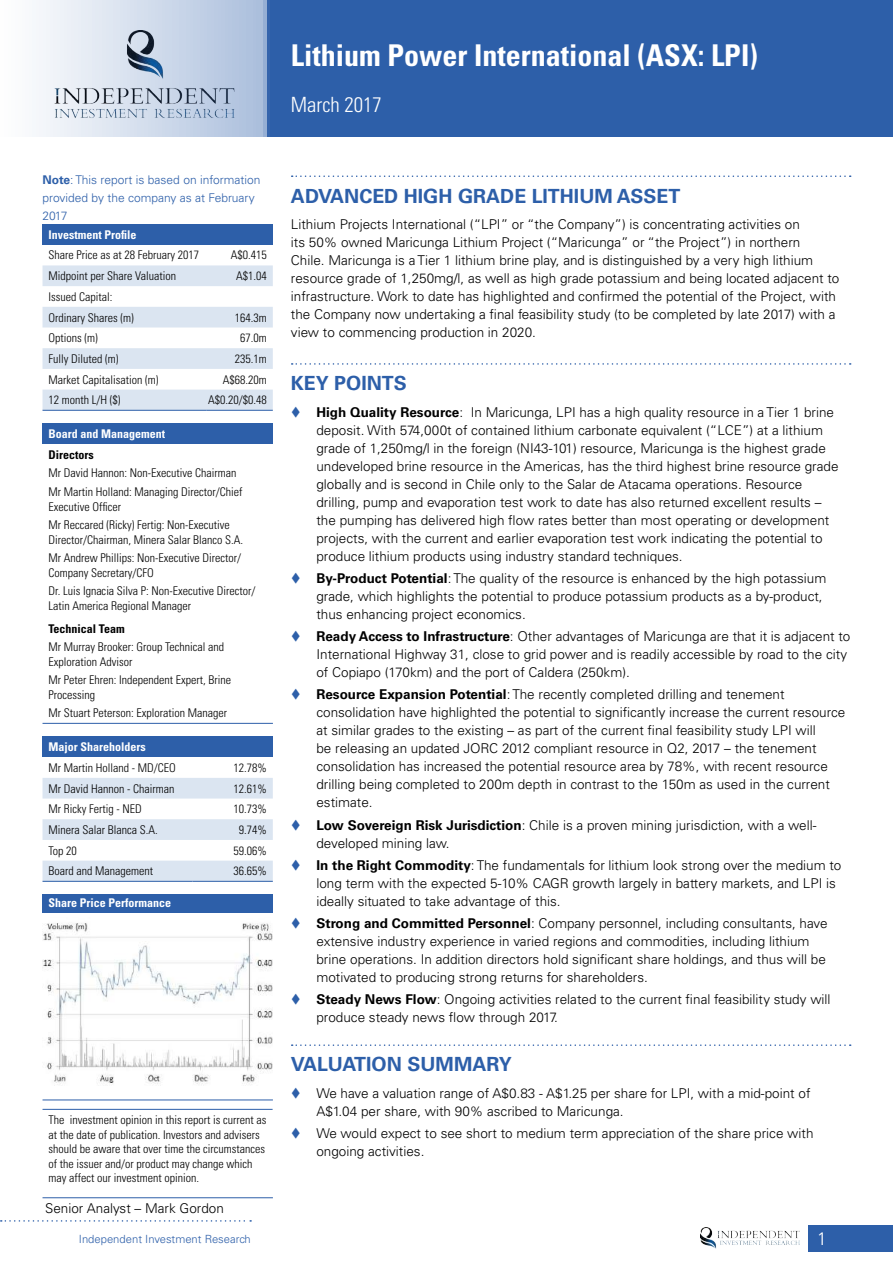
<style>
.page{position:relative;width:893px;height:1263px;background:#fff}
.page>*{position:absolute;margin:0;border:0;box-sizing:border-box;transform-origin:0 0}
.t1{font:700 condensed 30px "Univers LT Std";color:#fff}
.t2{font:300 condensed 21px "Univers LT Std";color:#fff}
.t3{font:700 19.5px "Univers LT Std";color:#2d5fa9}
.t4{font:300 18px "Frutiger LT Std";color:#fff}
.t5{font:300 13.5px/18px "Univers LT Std";color:#000}
.t6{font:300 condensed 12px/14.4px "Univers LT Std";color:#000}
.t7{font:700 condensed 12px "Univers LT Std";color:#fff}
.t8{font:300 12px/18px "Univers LT Std";color:#2d5fa9}
.t9{font:700 condensed 12px "Univers LT Std";color:#000}
.t10{font:300 11.25px "Univers LT Std";color:#2d5fa9}
.s1{font-weight:700}
</style>
<div class="page">
<div style="left:808px;top:1225px;width:85px;height:26px;background:#2d5fa9"></div>
<svg style="left:39px;top:0;width:854px;height:136px;background:#557db8"></svg>
<img style="left:700px;top:1227px;width:99px;height:21px">
<svg style="left:1px;top:1220px;width:250px;height:2px"></svg>
<div style="left:43px;top:224px;width:230px;height:21px;background:#2d5fa9"></div>
<svg style="left:43px;top:265px;width:230px;height:145px"></svg>
<hr style="left:43px;top:410px;width:163px;height:1px;background:#2d5fa9">
<hr style="left:206px;top:410px;width:67px;height:1px;background:#2d5fa9">
<div style="left:43px;top:423px;width:230px;height:21px;background:#2d5fa9"></div>
<hr style="left:43px;top:723px;width:230px;height:1px;background:#2d5fa9">
<div style="left:43px;top:736px;width:230px;height:21px;background:#2d5fa9"></div>
<svg style="left:43px;top:778px;width:230px;height:103px"></svg>
<hr style="left:43px;top:881px;width:149px;height:1px;background:#2d5fa9">
<hr style="left:192px;top:881px;width:81px;height:1px;background:#2d5fa9">
<div style="left:43px;top:894px;width:230px;height:19px;background:#2d5fa9"></div>
<hr style="left:43px;top:1109px;width:230px;height:1px;background:#2d5fa9">
<img style="left:43px;top:923px;width:230px;height:163px">
<svg style="left:292px;top:175px;width:559px;height:2px"></svg>
<svg style="left:292px;top:363px;width:559px;height:2px"></svg>
<svg style="left:292px;top:1044px;width:559px;height:2px"></svg>
<hr style="left:43px;top:1099px;width:230px;height:1px;background:#2d5fa9">
<hr style="left:43px;top:1197px;width:230px;height:1px;background:#2d5fa9">
<h1 class="t1" style="left:291px;top:37px;width:468px">Lithium Power International (ASX: LPI)</h1>
<h2 class="t2" style="left:291px;top:92px;width:92px">March 2017</h2>
<p class="t8" style="left:43px;top:171px;width:219px"><span class="s1">Note</span>: This report is based on information provided by the company as at February<br>2017</p>
<p class="t7" style="left:49px;top:227px;width:89px">Investment Profile</p>
<p class="t6" style="left:49px;top:248px;width:152px">Share Price as at 28 February 2017</p>
<p class="t6" style="left:231px;top:248px;width:37px">A$0.415</p>
<p class="t6" style="left:49px;top:269px;width:129px">Midpoint per Share Valuation</p>
<p class="t6" style="left:236px;top:269px;width:32px">A$1.04</p>
<p class="t6" style="left:49px;top:286px;width:87px;line-height:20.7px">Issued Capital:<br>Ordinary Shares (m)</p>
<p class="t6" style="left:235px;top:310px;width:33px">164.3m</p>
<p class="t6" style="left:49px;top:331px;width:51px">Options (m)</p>
<p class="t6" style="left:240px;top:331px;width:28px">67.0m</p>
<p class="t6" style="left:49px;top:351px;width:71px">Fully Diluted (m)</p>
<p class="t6" style="left:235px;top:351px;width:33px">235.1m</p>
<p class="t6" style="left:49px;top:372px;width:111px">Market Capitalisation (m)</p>
<p class="t6" style="left:223px;top:372px;width:45px">A$68.20m</p>
<p class="t6" style="left:49px;top:393px;width:73px">12 month L/H ($)</p>
<p class="t6" style="left:208px;top:393px;width:60px">A$0.20/$0.48</p>
<p class="t7" style="left:49px;top:426px;width:118px">Board and Management</p>
<p class="t9" style="left:49px;top:447px;width:47px">Directors</p>
<p class="t6" style="left:49px;top:464px;width:195px;line-height:18.6px">Mr David Hannon: Non-Executive Chairman<br>Mr Martin Holland: Managing Director/Chief</p>
<p class="t6" style="left:49px;top:497px;width:183px;line-height:18.6px">Executive Officer<br>Mr Reccared (Ricky) Fertig: Non-Executive</p>
<p class="t6" style="left:49px;top:530px;width:196px;line-height:18.6px">Director/Chairman, Minera Salar Blanco S.A.<br>Mr Andrew Phillips: Non-Executive Director/</p>
<p class="t6" style="left:49px;top:563px;width:209px;line-height:18.6px">Company Secretary/CFO<br>Dr. Luis Ignacia Silva P: Non-Executive Director/</p>
<p class="t6" style="left:49px;top:598px;width:144px">Latin America Regional Manager</p>
<p class="t9" style="left:49px;top:621px;width:78px">Technical Team</p>
<p class="t6" style="left:49px;top:640px;width:177px">Mr Murray Brooker: Group Technical and<br>Exploration Advisor</p>
<p class="t6" style="left:49px;top:673px;width:184px">Mr Peter Ehren: Independent Expert, Brine<br>Processing</p>
<p class="t6" style="left:49px;top:706px;width:180px">Mr Stuart Peterson: Exploration Manager</p>
<p class="t7" style="left:49px;top:739px;width:99px">Major Shareholders</p>
<p class="t6" style="left:49px;top:760px;width:129px">Mr Martin Holland - MD/CEO</p>
<p class="t6" style="left:233px;top:760px;width:35px">12.78%</p>
<p class="t6" style="left:49px;top:781px;width:127px">Mr David Hannon - Chairman</p>
<p class="t6" style="left:233px;top:781px;width:35px">12.61%</p>
<p class="t6" style="left:49px;top:802px;width:95px">Mr Ricky Fertig - NED</p>
<p class="t6" style="left:233px;top:802px;width:35px">10.73%</p>
<p class="t6" style="left:49px;top:822px;width:111px">Minera Salar Blanca S.A.</p>
<p class="t6" style="left:239px;top:822px;width:29px">9.74%</p>
<p class="t6" style="left:49px;top:843px;width:30px">Top 20</p>
<p class="t6" style="left:233px;top:843px;width:35px">59.06%</p>
<p class="t6" style="left:49px;top:864px;width:106px">Board and Management</p>
<p class="t6" style="left:233px;top:864px;width:35px">36.65%</p>
<p class="t7" style="left:49px;top:896px;width:124px">Share Price Performance</p>
<p class="t6" style="left:49px;top:1113px;width:219px">The investment opinion in this report is current as at the date of publication. Investors and advisers should be aware that over time the circumstances of the issuer and/or product may change which may affect our investment opinion.</p>
<p class="t5" style="left:45px;top:1200px;width:180px">Senior Analyst – Mark Gordon</p>
<h3 class="t3" style="left:291px;top:184px;width:391px">ADVANCED HIGH GRADE LITHIUM ASSET</h3>
<p class="t5" style="left:291px;top:215px;width:550px">Lithium Projects International (“LPI” or “the Company”) is concentrating activities on<br>its 50% owned Maricunga Lithium Project (“Maricunga” or “the Project”) in northern<br>Chile. Maricunga is a Tier 1 lithium brine play, and is distinguished by a very high lithium resource grade of 1,250mg/l, as well as high grade potassium and being located adjacent to infrastructure. Work to date has highlighted and confirmed the potential of the Project, with the Company now undertaking a final feasibility study (to be completed by late 2017) with a view to commencing production in 2020.</p>
<h3 class="t3" style="left:291px;top:372px;width:117px">KEY POINTS</h3>
<p class="t5" style="left:316px;top:403px;width:524px"><span class="s1">High Quality Resource</span>: In Maricunga, LPI has a high quality resource in a Tier 1 brine deposit. With 574,000t of contained lithium carbonate equivalent (“LCE”) at a lithium grade of 1,250mg/l in the foreign (NI43-101) resource, Maricunga is the highest grade undeveloped brine resource in the Americas, has the third highest brine resource grade globally and is second in Chile only to the Salar de Atacama operations. Resource drilling, pump and evaporation test work to date has also returned excellent results – the pumping has delivered high flow rates better than most operating or development projects, with the current and earlier evaporation test work indicating the potential to produce lithium products using industry standard techniques.</p>
<p class="t5" style="left:316px;top:569px;width:512px"><span class="s1">By-Product Potential</span>: The quality of the resource is enhanced by the high potassium grade, which highlights the potential to produce potassium products as a by-product, thus enhancing project economics.</p>
<p class="t5" style="left:316px;top:627px;width:535px"><span class="s1">Ready Access to Infrastructure</span>: Other advantages of Maricunga are that it is adjacent to<br>International Highway 31, close to grid power and is readily accessible by road to the city of Copiapo (170km) and the port of Caldera (250km).</p>
<p class="t5" style="left:316px;top:686px;width:530px"><span class="s1">Resource Expansion Potential</span>: The recently completed drilling and tenement consolidation have highlighted the potential to significantly increase the current resource at similar grades to the existing – as part of the current final feasibility study LPI will<br>be releasing an updated JORC 2012 compliant resource in Q2, 2017 – the tenement consolidation has increased the potential resource area by 78%, with recent resource drilling being completed to 200m depth in contrast to the 150m as used in the current estimate.</p>
<p class="t5" style="left:316px;top:816px;width:502px"><span class="s1">Low Sovereign Risk Jurisdiction</span>: Chile is a proven mining jurisdiction, with a well&shy;developed mining law.</p>
<p class="t5" style="left:316px;top:856px;width:526px"><span class="s1">In the Right Commodity</span>: The fundamentals for lithium look strong over the medium to long term with the expected 5-10% CAGR growth largely in battery markets, and LPI is ideally situated to take advantage of this.</p>
<p class="t5" style="left:316px;top:914px;width:513px"><span class="s1">Strong and Committed Personnel</span>: Company personnel, including consultants, have extensive industry experience in varied regions and commodities, including lithium brine operations. In addition directors hold significant share holdings, and thus will be motivated to producing strong returns for shareholders.</p>
<p class="t5" style="left:316px;top:991px;width:516px"><span class="s1">Steady News Flow</span>: Ongoing activities related to the current final feasibility study will produce steady news flow through 2017.</p>
<h3 class="t3" style="left:291px;top:1053px;width:222px">VALUATION SUMMARY</h3>
<p class="t5" style="left:316px;top:1084px;width:496px">We have a valuation range of A$0.83 - A$1.25 per share for LPI, with a mid-point of<br>A$1.04 per share, with 90% ascribed to Maricunga.</p>
<p class="t5" style="left:316px;top:1124px;width:499px">We would expect to see short to medium term appreciation of the share price with ongoing activities.</p>
<p class="t10" style="left:79px;top:1232px;width:173px">Independent Investment Research</p>
<h3 class="t4" style="left:817px;top:1228px;width:12px">1</h3>
</div>
